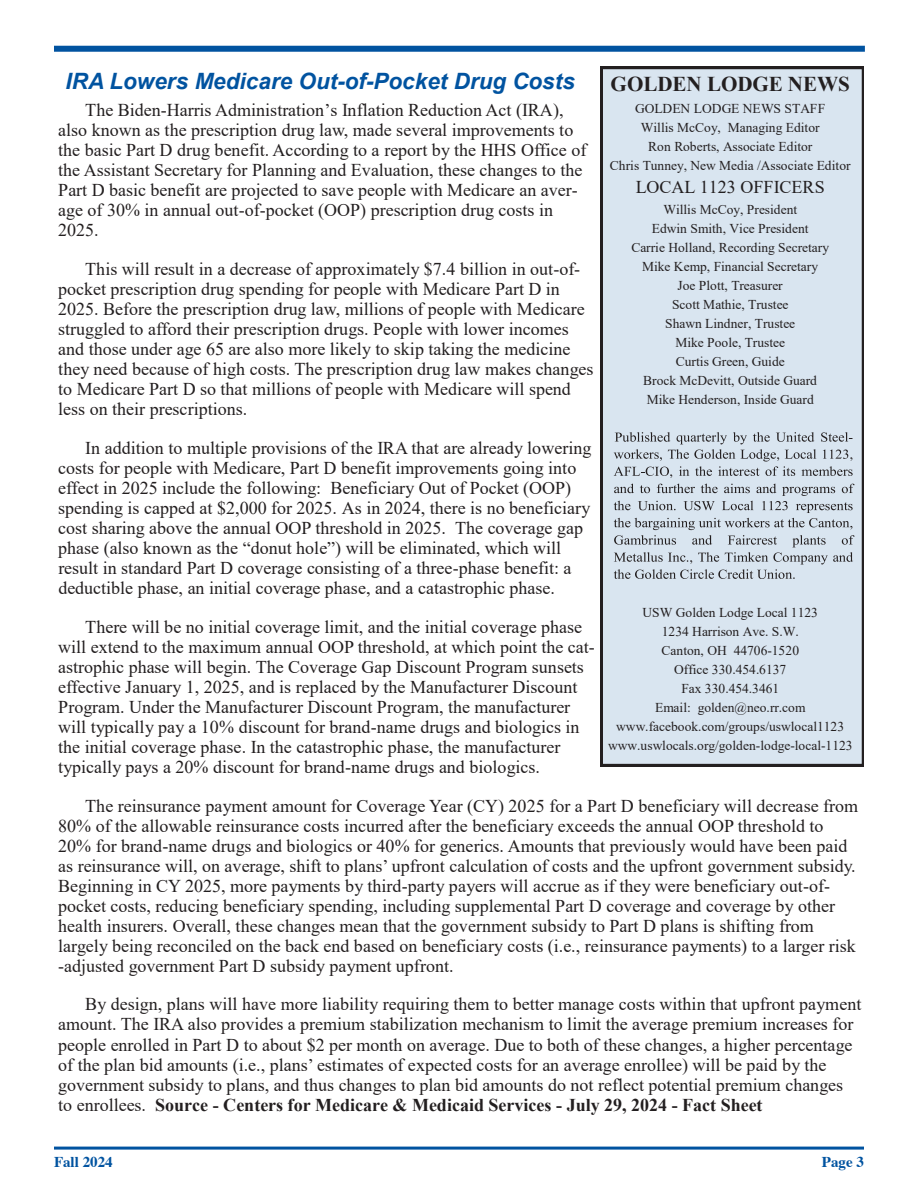
<style>
.page{position:relative;width:918px;height:1188px;background:#fff}
.page>*{position:absolute;margin:0;border:0;box-sizing:border-box;transform-origin:0 0}
.t1{font:italic 700 22.5px "Arial";color:#0153a0}
.t2{font:700 21px "Times New Roman";color:#231f20}
.t3{font:18px/20px "Times New Roman";color:#231f20}
.t4{font:700 15px "Times";color:#0153a0}
.t5{font:700 15px "Times New Roman";letter-spacing:.005em;color:#0153a0}
.t6{font:13.5px/19px "Times New Roman";color:#231f20;text-align:center}
.s1{font-weight:700}
</style>
<div class="page">
<hr style="left:54px;top:1147px;width:810px;height:3px;background:#0153a0">
<hr style="left:54px;top:59px;width:810px;height:1px;background:#0153a0">
<div style="left:601px;top:67px;width:263px;height:699px;background:#d9e5f0"></div>
<svg style="left:614px;top:432px;width:239px;height:46px;background:#c0c9d3"></svg>
<svg style="left:614px;top:484px;width:241px;height:95px;background:#c1cbd5"></svg>
<div style="left:54px;top:46px;width:811px;height:6px;background:#0153a0"></div>
<p class="t1" style="left:66px;top:67px;width:511px">IRA Lowers Medicare Out-of-Pocket Drug Costs</p>
<p class="t2" style="left:611px;top:69px;width:241px">GOLDEN LODGE NEWS</p>
<p class="t6" style="left:610px;top:98px;width:242px">GOLDEN LODGE NEWS STAFF<br>Willis McCoy, Managing Editor<br>Ron Roberts, Associate Editor<br>Chris Tunney, New Media /Associate Editor</p>
<p class="t3" style="left:636px;top:176px;width:191px">LOCAL 1123 OFFICERS</p>
<p class="t6" style="left:631px;top:199px;width:199px">Willis McCoy, President<br>Edwin Smith, Vice President<br>Carrie Holland, Recording Secretary<br>Mike Kemp, Financial Secretary<br>Joe Plott, Treasurer<br>Scott Mathie, Trustee<br>Shawn Lindner, Trustee<br>Mike Poole, Trustee<br>Curtis Green, Guide<br>Brock McDevitt, Outside Guard<br>Mike Henderson, Inside Guard</p>
<p class="t3" style="left:58px;top:99px;width:530px;text-indent:27px">The Biden-Harris Administration’s Inflation Reduction Act (IRA), also known as the prescription drug law, made several improvements to the basic Part D drug benefit. According to a report by the HHS Office of the Assistant Secretary for Planning and Evaluation, these changes to the Part D basic benefit are projected to save people with Medicare an aver&shy;age of 30% in annual out-of-pocket (OOP) prescription drug costs in 2025.</p>
<p class="t3" style="left:58px;top:258px;width:537px;text-indent:27px">This will result in a decrease of approximately $7.4 billion in out-of&shy;pocket prescription drug spending for people with Medicare Part D in 2025. Before the prescription drug law, millions of people with Medicare struggled to afford their prescription drugs. People with lower incomes and those under age 65 are also more likely to skip taking the medicine they need because of high costs. The prescription drug law makes changes to Medicare Part D so that millions of people with Medicare will spend less on their prescriptions.</p>
<p class="t3" style="left:58px;top:437px;width:535px;text-indent:27px">In addition to multiple provisions of the IRA that are already lowering costs for people with Medicare, Part D benefit improvements going into effect in 2025 include the following: Beneficiary Out of Pocket (OOP) spending is capped at $2,000 for 2025. As in 2024, there is no beneficiary cost sharing above the annual OOP threshold in 2025. The coverage gap phase (also known as the “donut hole”) will be eliminated, which will result in standard Part D coverage consisting of a three-phase benefit: a deductible phase, an initial coverage phase, and a catastrophic phase.</p>
<p class="t3" style="left:58px;top:616px;width:538px;text-indent:27px">There will be no initial coverage limit, and the initial coverage phase will extend to the maximum annual OOP threshold, at which point the cat&shy;astrophic phase will begin. The Coverage Gap Discount Program sunsets effective January 1, 2025, and is replaced by the Manufacturer Discount Program. Under the Manufacturer Discount Program, the manufacturer will typically pay a 10% discount for brand-name drugs and biologics in the initial coverage phase. In the catastrophic phase, the manufacturer typically pays a 20% discount for brand-name drugs and biologics.</p>
<p class="t3" style="left:58px;top:795px;width:801px;text-indent:27px">The reinsurance payment amount for Coverage Year (CY) 2025 for a Part D beneficiary will decrease from 80% of the allowable reinsurance costs incurred after the beneficiary exceeds the annual OOP threshold to 20% for brand-name drugs and biologics or 40% for generics. Amounts that previously would have been paid as reinsurance will, on average, shift to plans’ upfront calculation of costs and the upfront government subsidy.<br>Beginning in CY 2025, more payments by third-party payers will accrue as if they were beneficiary out-of&shy;pocket costs, reducing beneficiary spending, including supplemental Part D coverage and coverage by other health insurers. Overall, these changes mean that the government subsidy to Part D plans is shifting from largely being reconciled on the back end based on beneficiary costs (i.e., reinsurance payments) to a larger risk -adjusted government Part D subsidy payment upfront.</p>
<p class="t3" style="left:58px;top:994px;width:805px;text-indent:27px">By design, plans will have more liability requiring them to better manage costs within that upfront payment amount. The IRA also provides a premium stabilization mechanism to limit the average premium increases for people enrolled in Part D to about $2 per month on average. Due to both of these changes, a higher percentage of the plan bid amounts (i.e., plans’ estimates of expected costs for an average enrollee) will be paid by the government subsidy to plans, and thus changes to plan bid amounts do not reflect potential premium changes to enrollees. <span class="s1">Source - Centers for Medicare &amp; Medicaid Services - July 29, 2024 - Fact Sheet</span></p>
<p class="t6" style="left:608px;top:602px;width:246px">USW Golden Lodge Local 1123<br>1234 Harrison Ave. S.W.<br>Canton, OH 44706-1520<br>Office 330.454.6137<br>Fax 330.454.3461<br>Email: golden@neo.rr.com www.facebook.com/groups/uswlocal1123 www.uswlocals.org/golden-lodge-local-1123</p>
<p class="t4" style="left:54px;top:1148px;width:60px">Fall 2024</p>
<p class="t4" style="left:822px;top:1148px;width:44px">Page 3</p>
<p class="t5" style="left:58px;top:1156px;width:60px">Fall 2024</p>
<p class="t5" style="left:818px;top:1154px;width:44px">Page 3</p>
</div>
